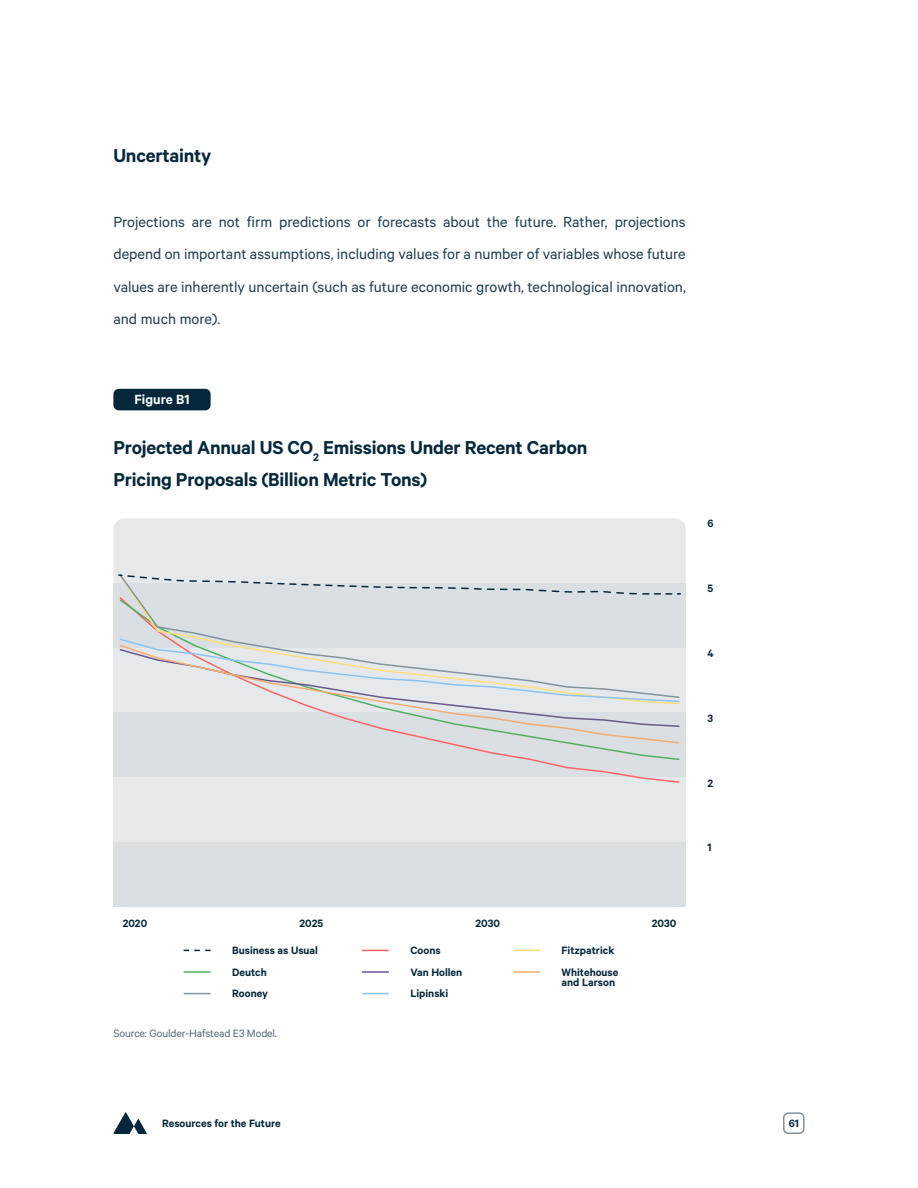
<style>
.page{position:relative;width:918px;height:1188px;background:#fff}
.page>*{position:absolute;margin:0;border:0;box-sizing:border-box;transform-origin:0 0}
.t1{font:600 21px/32.4px "Calibre";letter-spacing:-.01em;color:#04273c}
.t2{font:16.5px/32.4px "Calibre";color:#1d3d50;text-align:justify}
.t3{font:600 15px "Calibre";color:#fff}
.t4{font:600 12px/10.8px "Calibre";color:#04273c}
.t5{font:12px "Calibre";letter-spacing:-.01em;color:#4f6877}
</style>
<div class="page">
<svg style="left:184px;top:950px;width:27px;height:1px"></svg>
<svg style="left:362px;top:950px;width:27px;height:1px"></svg>
<hr style="left:184px;top:971px;width:27px;height:2px;background:#50b161">
<hr style="left:362px;top:971px;width:27px;height:2px;background:#68588c">
<svg style="left:513px;top:950px;width:27px;height:1px"></svg>
<svg style="left:184px;top:993px;width:27px;height:1px"></svg>
<svg style="left:362px;top:993px;width:27px;height:1px"></svg>
<hr style="left:513px;top:971px;width:27px;height:2px;background:#f5ac6f">
<div style="left:113px;top:518px;width:573px;height:389px;background:#e6e9ec;border-radius:11px"></div>
<div style="left:113px;top:842px;width:573px;height:64px;background:#d9dfe2"></div>
<svg style="left:118px;top:761px;width:562px;height:22px"></svg>
<div style="left:118px;top:712px;width:562px;height:49px;background:#d9dfe2"></div>
<div style="left:118px;top:595px;width:562px;height:53px;background:#d9dfe2"></div>
<div style="left:119px;top:638px;width:561px;height:6px;background:#d9dfe2"></div>
<svg style="left:117px;top:574px;width:565px;height:21px"></svg>
<svg style="left:119px;top:644px;width:561px;height:100px"></svg>
<div style="left:113px;top:389px;width:98px;height:21px;background:#04273c;border-radius:5px"></div>
<svg style="left:113px;top:1112px;width:34px;height:22px"></svg>
<div style="left:783px;top:1112px;width:22px;height:22px;border:2px solid #82939e;border-radius:5px"></div>
<p class="t1" style="left:113px;top:139px;width:99px">Uncertainty</p>
<p class="t2" style="left:113px;top:205px;width:574px">Projections are not firm predictions or forecasts about the future. Rather, projections depend on important assumptions, including values for a number of variables whose future values are inherently uncertain (such as future economic growth, technological innovation, and much more).</p>
<p class="t3" style="left:134px;top:391px;width:57px">Figure B1</p>
<p class="t1" style="left:113px;top:430px;width:476px">Projected Annual US CO<sub>2</sub> Emissions Under Recent Carbon<br>Pricing Proposals (Billion Metric Tons)</p>
<p class="t4" style="left:123px;top:918px;width:26px">2020</p>
<p class="t4" style="left:299px;top:918px;width:25px">2025</p>
<p class="t4" style="left:475px;top:918px;width:26px">2030</p>
<p class="t4" style="left:652px;top:918px;width:26px">2030</p>
<p class="t4" style="left:232px;top:945px;width:87px">Business as Usual</p>
<p class="t4" style="left:410px;top:945px;width:32px">Coons</p>
<p class="t4" style="left:562px;top:945px;width:54px">Fitzpatrick</p>
<p class="t4" style="left:232px;top:966px;width:36px">Deutch</p>
<p class="t4" style="left:410px;top:966px;width:53px">Van Hollen</p>
<p class="t4" style="left:562px;top:966px;width:58px">Whitehouse and Larson</p>
<p class="t4" style="left:232px;top:988px;width:37px">Rooney</p>
<p class="t4" style="left:410px;top:988px;width:39px">Lipinski</p>
<p class="t5" style="left:113px;top:1026px;width:165px">Source: Goulder-Hafstead E3 Model.</p>
<p class="t4" style="left:707px;top:518px;width:8px">6</p>
<p class="t4" style="left:707px;top:583px;width:7px">5</p>
<p class="t4" style="left:707px;top:648px;width:8px">4</p>
<p class="t4" style="left:707px;top:712px;width:7px">3</p>
<p class="t4" style="left:707px;top:777px;width:7px">2</p>
<p class="t4" style="left:707px;top:842px;width:6px">1</p>
<p class="t4" style="left:162px;top:1117px;width:120px">Resources for the Future</p>
<p class="t4" style="left:789px;top:1117px;width:12px">61</p>
</div>
